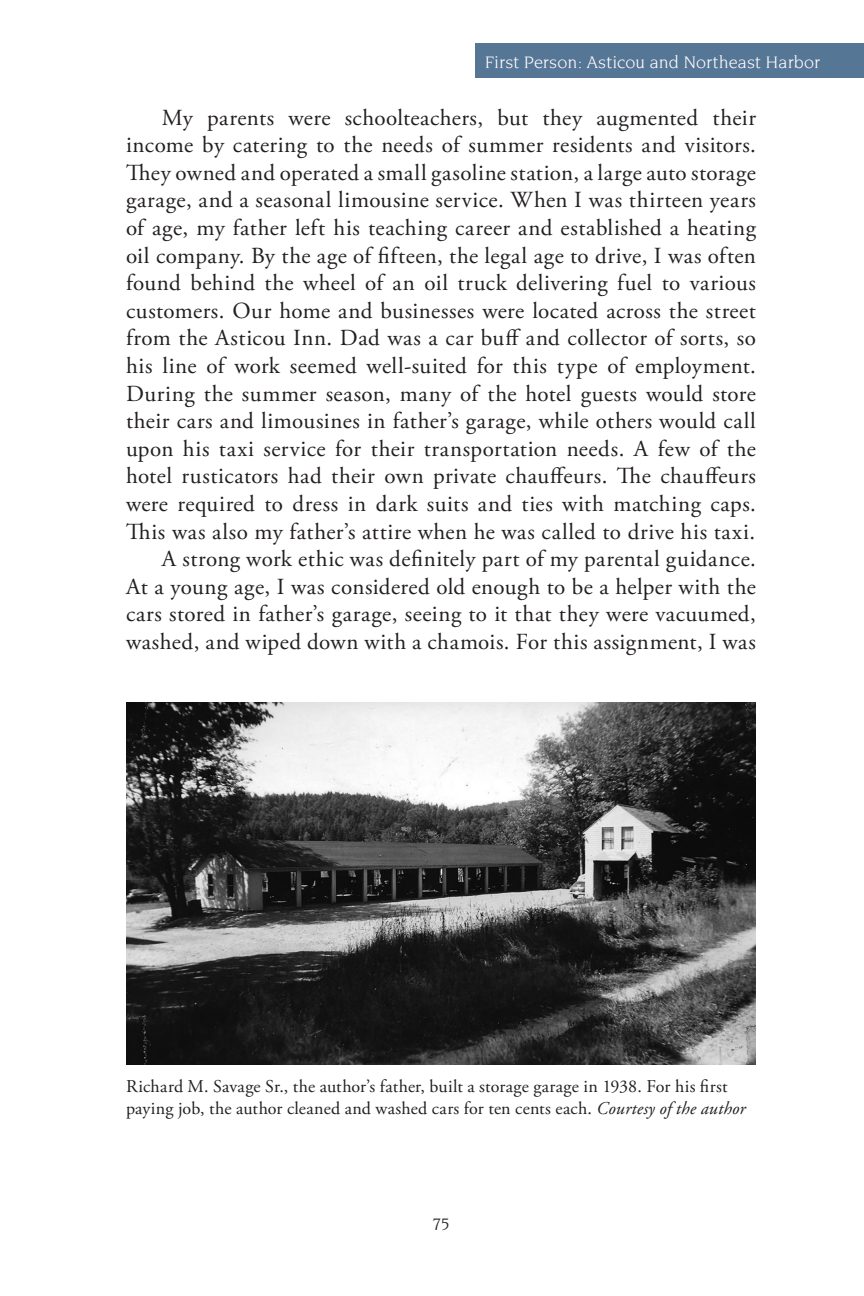
<style>
.page{position:relative;width:864px;height:1296px;background:#fff}
.page>*{position:absolute;margin:0;border:0;box-sizing:border-box;transform-origin:0 0}
.body{font:23px/27.6px "Adobe Garamond Pro";letter-spacing:.025em;color:#231f20;text-align:justify}
.t1{font:18px/21.6px "Adobe Garamond Pro";letter-spacing:.01em;color:#231f20}
.t2{font:18px "Novarese";letter-spacing:.005em;color:#fff}
.t3{font:italic 18px "Novarese";color:#231f20}
.s1{font-style:italic}
</style>
<div class="page">
<div style="left:476px;top:43px;width:388px;height:35px;background:#567696"></div>
<img style="left:126px;top:702px;width:630px;height:362px">
<p class="t2" style="left:485px;top:52px;width:337px">First Person: Asticou and Northeast Harbor</p>
<p class="body" style="left:126px;top:104px;width:632px;text-indent:36px">My parents were schoolteachers, but they augmented their income by catering to the needs of summer residents and visitors.<br>They owned and operated a small gasoline station, a large auto storage garage, and a seasonal limousine service. When I was thirteen years of age, my father left his teaching career and established a heating oil company. By the age of fifteen, the legal age to drive, I was often found behind the wheel of an oil truck delivering fuel to various customers. Our home and businesses were located across the street from the Asticou Inn. Dad was a car buff and collector of sorts, so his line of work seemed well-suited for this type of employment.<br>During the summer season, many of the hotel guests would store their cars and limousines in father’s garage, while others would call upon his taxi service for their transportation needs. A few of the hotel rusticators had their own private chauffeurs. The chauffeurs were required to dress in dark suits and ties with matching caps.<br>This was also my father’s attire when he was called to drive his taxi.</p>
<p class="body" style="left:126px;top:546px;width:632px;text-indent:36px">A strong work ethic was definitely part of my parental guidance.<br>At a young age, I was considered old enough to be a helper with the cars stored in father’s garage, seeing to it that they were vacuumed, washed, and wiped down with a chamois. For this assignment, I was</p>
<p class="t1" style="left:126px;top:1076px;width:621px">Richard M. Savage Sr., the author’s father, built a storage garage in 1938. For his first paying job, the author cleaned and washed cars for ten cents each. <span class="s1">Courtesy of the author</span></p>
<p class="t3" style="left:432px;top:1215px;width:19px">75</p>
</div>
